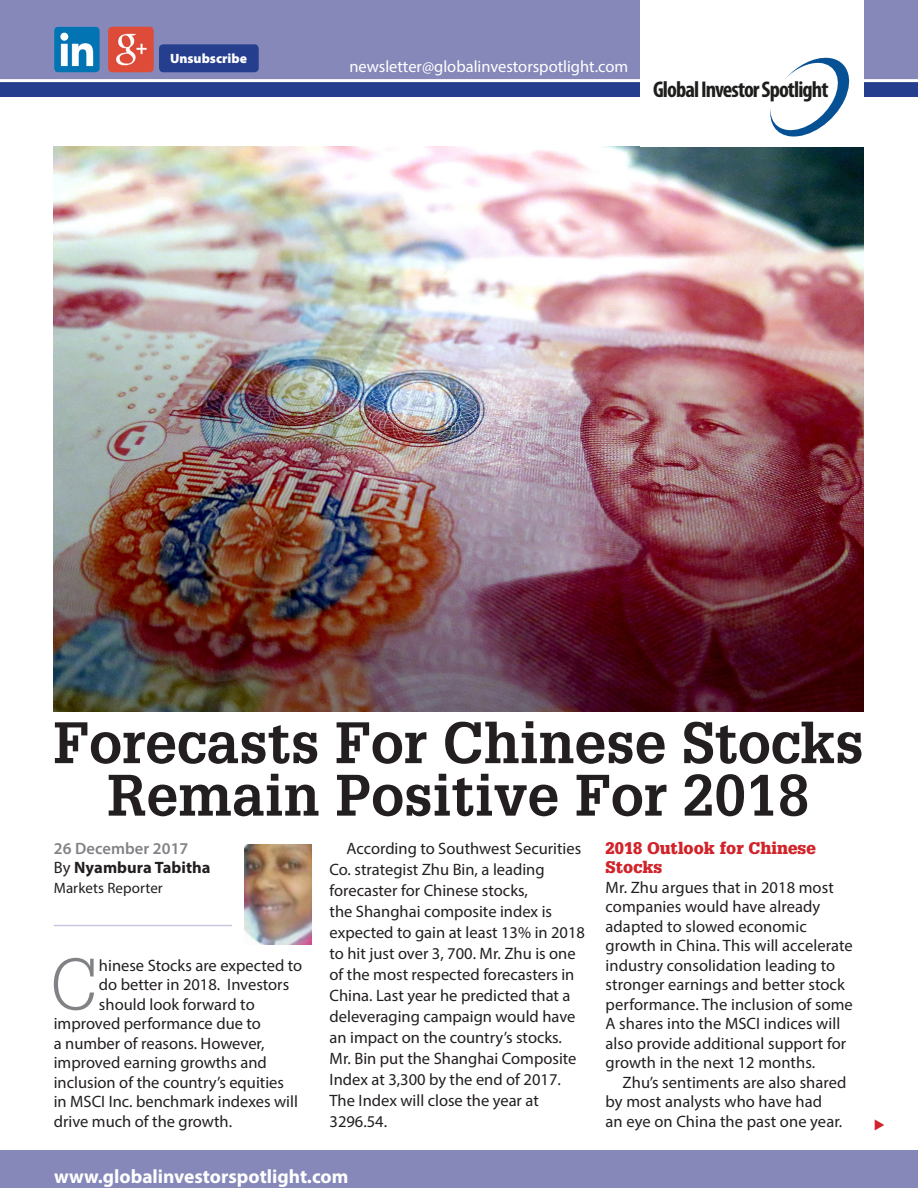
<style>
.page{position:relative;width:918px;height:1188px;background:#fff}
.page>*{position:absolute;margin:0;border:0;box-sizing:border-box;transform-origin:0 0}
.gis_body_1{font:300 70.95px "Glypha";color:#808285}
.log_head{font:700 57px/52.5px "Glypha";color:#231f20;text-align:center}
.t1{font:700 condensed 22.8px "Myriad Pro";letter-spacing:-.04em;color:#1e1f1d}
.t2{font:700 19.35px "Myriad Pro";color:#fff}
.gis_body_1-2{font:16.5px/21px "Myriad Pro";color:#231f20}
.t3{font:16.5px "Myriad Pro";color:#fff}
.GIS_x_head{font:900 16.5px/19.5px "Glypha";letter-spacing:.005em;color:#d1232a}
.t4{font:700 16.5px "Myriad Pro";letter-spacing:.005em;color:#231f20}
.gis_date{font:600 16.5px "Myriad Pro";letter-spacing:.005em;color:#808285}
.t5{font:15px "Myriad Pro";letter-spacing:.005em;color:#231f20}
.t6{font:900 13.5px "Myriad Pro";color:#fff}
.s1{font-weight:400}
</style>
<div class="page">
<div style="left:0;top:1150px;width:918px;height:38px;background:#8688ba"></div>
<img style="left:54px;top:146px;width:810px;height:566px">
<div style="left:0;top:0;width:918px;height:97px;background:#253f8e"></div>
<div style="left:0;top:0;width:918px;height:82px;background:#8688ba"></div>
<div style="left:640px;top:0;width:224px;height:146px;background:#fff"></div>
<svg style="left:770px;top:58px;width:79px;height:79px"></svg>
<img style="left:54px;top:27px;width:46px;height:45px">
<img style="left:108px;top:27px;width:46px;height:45px">
<div style="left:159px;top:44px;width:100px;height:28px;background:#253f8e;border-radius:4px"></div>
<hr style="left:54px;top:925px;width:178px;height:1px;background:#c7c7e0">
<img style="left:245px;top:844px;width:67px;height:100px">
<p class="t6" style="left:170px;top:50px;width:78px">Unsubscribe</p>
<p class="t3" style="left:349px;top:56px;width:280px">newsletter@globalinvestorspotlight.com</p>
<p class="t1" style="left:653px;top:75px;width:177px">Global Investor Spotlight</p>
<p class="log_head" style="left:53px;top:715px;width:812px">Forecasts For Chinese Stocks<br>Remain Positive For 2018</p>
<p class="gis_date" style="left:54px;top:837px;width:136px">26 December 2017</p>
<p class="t4" style="left:54px;top:857px;width:158px"><span class="s1">By</span> Nyambura Tabitha</p>
<p class="t5" style="left:54px;top:878px;width:111px">Markets Reporter</p>
<p class="gis_body_1" style="left:50px;top:944px;width:49px">C</p>
<p class="gis_body_1-2" style="left:99px;top:954px;width:205px">hinese Stocks are expected to</p>
<p class="gis_body_1-2" style="left:99px;top:974px;width:192px">do better in 2018. Investors</p>
<p class="gis_body_1-2" style="left:99px;top:993px;width:157px">should look forward to</p>
<p class="gis_body_1-2" style="left:54px;top:1013px;width:209px">improved performance due to</p>
<p class="gis_body_1-2" style="left:54px;top:1032px;width:212px">a number of reasons. However,</p>
<p class="gis_body_1-2" style="left:54px;top:1052px;width:215px">improved earning growths and</p>
<p class="gis_body_1-2" style="left:54px;top:1071px;width:232px">inclusion of the country’s equities</p>
<p class="gis_body_1-2" style="left:54px;top:1091px;width:246px">in MSCI Inc. benchmark indexes will</p>
<p class="gis_body_1-2" style="left:54px;top:1110px;width:180px">drive much of the growth.</p>
<p class="gis_body_1-2" style="left:330px;top:837px;width:257px;text-indent:17px">According to Southwest Securities<br>Co. strategist Zhu Bin, a leading forecaster for Chinese stocks,<br>the Shanghai composite index is expected to gain at least 13% in 2018 to hit just over 3, 700. Mr. Zhu is one of the most respected forecasters in<br>China. Last year he predicted that a deleveraging campaign would have an impact on the country’s stocks.<br>Mr. Bin put the Shanghai Composite<br>Index at 3,300 by the end of 2017.<br>The Index will close the year at<br>3296.54.</p>
<p class="GIS_x_head" style="left:606px;top:838px;width:212px">2018 Outlook for Chinese<br>Stocks</p>
<p class="gis_body_1-2" style="left:606px;top:877px;width:249px;line-height:19.5px">Mr. Zhu argues that in 2018 most companies would have already adapted to slowed economic growth in China. This will accelerate industry consolidation leading to stronger earnings and better stock performance. The inclusion of some A shares into the MSCI indices will also provide additional support for growth in the next 12 months.</p>
<p class="gis_body_1-2" style="left:606px;top:1072px;width:242px;line-height:19.5px;text-indent:17px">Zhu’s sentiments are also shared by most analysts who have had<br>an eye on China the past one year.</p>
<p class="t2" style="left:54px;top:1164px;width:296px">www.globalinvestorspotlight.com</p>
</div>
